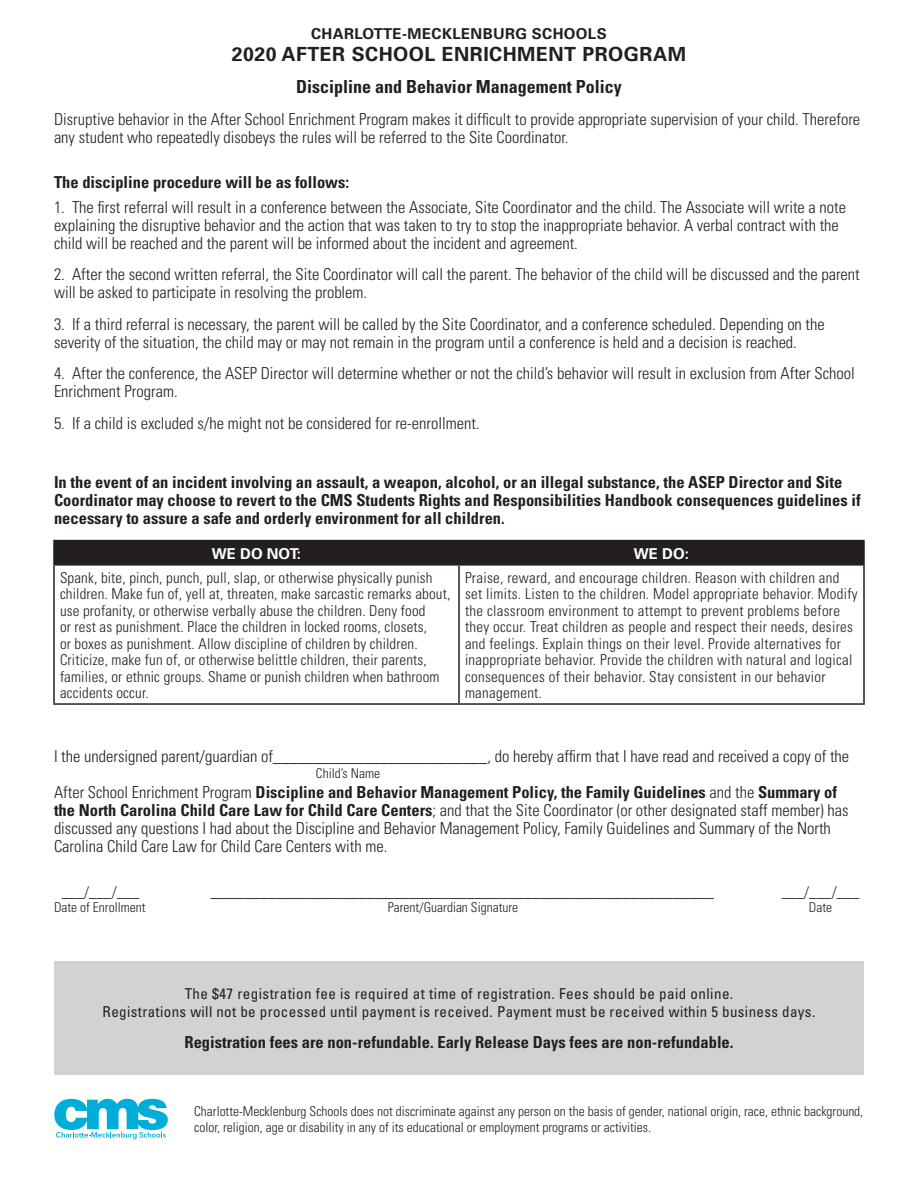
<style>
.page{position:relative;width:918px;height:1188px;background:#fff}
.page>*{position:absolute;margin:0;border:0;box-sizing:border-box;transform-origin:0 0}
.t1{font:700 19.5px "Univers";letter-spacing:.025em;color:#231f20}
.t2{font:700 condensed 18px "Univers";color:#231f20}
.t3{font:300 condensed 16.5px/18px "Univers";color:#231f20}
.t4{font:700 condensed 16.5px/18px "Univers";color:#231f20}
.t5{font:300 condensed 15px/16.5px "Univers";letter-spacing:.02em;color:#231f20}
.Paragraph_Style_5{font:condensed 15px/18px "Univers";letter-spacing:.025em;color:#231f20;text-align:center}
.t6{font:700 15px "Univers";letter-spacing:.025em;color:#231f20}
.t7{font:700 15px "Univers";color:#fff}
.t8{font:300 condensed 13.5px/16.5px "Univers";color:#231f20}
.s1{font-weight:700}
</style>
<div class="page">
<div style="left:54px;top:961px;width:810px;height:113px;background:#d1d2d4"></div>
<svg style="left:54px;top:1099px;width:114px;height:40px"></svg>
<div style="left:55px;top:541px;width:808px;height:23px;background:#231f20"></div>
<hr style="left:53px;top:540px;width:406px;height:1px;background:#231f20">
<hr style="left:53px;top:541px;width:2px;height:23px;background:#231f20">
<hr style="left:459px;top:540px;width:406px;height:1px;background:#231f20">
<hr style="left:458px;top:541px;width:2px;height:23px;background:#231f20">
<hr style="left:863px;top:541px;width:2px;height:23px;background:#231f20">
<hr style="left:53px;top:564px;width:406px;height:2px;background:#231f20">
<hr style="left:53px;top:566px;width:2px;height:137px;background:#231f20">
<hr style="left:459px;top:564px;width:406px;height:2px;background:#231f20">
<hr style="left:458px;top:566px;width:2px;height:137px;background:#231f20">
<hr style="left:863px;top:566px;width:2px;height:137px;background:#231f20">
<hr style="left:53px;top:703px;width:406px;height:2px;background:#231f20">
<hr style="left:459px;top:703px;width:406px;height:2px;background:#231f20">
<p class="t6" style="left:311px;top:24px;width:297px">CHARLOTTE-MECKLENBURG SCHOOLS</p>
<p class="t1" style="left:232px;top:42px;width:456px">2020 AFTER SCHOOL ENRICHMENT PROGRAM</p>
<p class="t2" style="left:296px;top:76px;width:327px">Discipline and Behavior Management Policy</p>
<p class="t3" style="left:54px;top:110px;width:808px">Disruptive behavior in the After School Enrichment Program makes it difficult to provide appropriate supervision of your child. Therefore any student who repeatedly disobeys the rules will be referred to the Site Coordinator.</p>
<p class="t4" style="left:54px;top:173px;width:297px">The discipline procedure will be as follows:</p>
<p class="t3" style="left:54px;top:198px;width:794px">1. The first referral will result in a conference between the Associate, Site Coordinator and the child. The Associate will write a note explaining the disruptive behavior and the action that was taken to try to stop the inappropriate behavior. A verbal contract with the child will be reached and the parent will be informed about the incident and agreement.</p>
<p class="t3" style="left:54px;top:265px;width:807px">2. After the second written referral, the Site Coordinator will call the parent. The behavior of the child will be discussed and the parent will be asked to participate in resolving the problem.</p>
<p class="t3" style="left:54px;top:315px;width:772px">3. If a third referral is necessary, the parent will be called by the Site Coordinator, and a conference scheduled. Depending on the severity of the situation, the child may or may not remain in the program until a conference is held and a decision is reached.</p>
<p class="t3" style="left:54px;top:364px;width:802px">4. After the conference, the ASEP Director will determine whether or not the child’s behavior will result in exclusion from After School<br>Enrichment Program.</p>
<p class="t3" style="left:54px;top:414px;width:427px">5. If a child is excluded s/he might not be considered for re-enrollment.</p>
<p class="t4" style="left:54px;top:473px;width:808px">In the event of an incident involving an assault, a weapon, alcohol, or an illegal substance, the ASEP Director and Site<br>Coordinator may choose to revert to the CMS Students Rights and Responsibilities Handbook consequences guidelines if necessary to assure a safe and orderly environment for all children.</p>
<p class="t7" style="left:212px;top:544px;width:91px">WE DO NOT:</p>
<p class="t7" style="left:634px;top:544px;width:57px">WE DO:</p>
<p class="t5" style="left:60px;top:569px;width:392px">Spank, bite, pinch, punch, pull, slap, or otherwise physically punish children. Make fun of, yell at, threaten, make sarcastic remarks about, use profanity, or otherwise verbally abuse the children. Deny food<br>or rest as punishment. Place the children in locked rooms, closets,<br>or boxes as punishment. Allow discipline of children by children.<br>Criticize, make fun of, or otherwise belittle children, their parents, families, or ethnic groups. Shame or punish children when bathroom accidents occur.</p>
<p class="t5" style="left:465px;top:569px;width:394px">Praise, reward, and encourage children. Reason with children and set limits. Listen to the children. Model appropriate behavior. Modify the classroom environment to attempt to prevent problems before they occur. Treat children as people and respect their needs, desires and feelings. Explain things on their level. Provide alternatives for inappropriate behavior. Provide the children with natural and logical consequences of their behavior. Stay consistent in our behavior management.</p>
<p class="t3" style="left:54px;top:747px;width:797px">I the undersigned parent/guardian of__________________________, do hereby affirm that I have read and received a copy of the</p>
<p class="t8" style="left:316px;top:765px;width:66px">Child’s Name</p>
<p class="t3" style="left:54px;top:783px;width:796px">After School Enrichment Program <span class="s1">Discipline and Behavior Management Policy, the Family Guidelines</span> and the <span class="s1">Summary of the North Carolina Child Care Law for Child Care Centers</span>; and that the Site Coordinator (or other designated staff member) has discussed any questions I had about the Discipline and Behavior Management Policy, Family Guidelines and Summary of the North Carolina Child Care Law for Child Care Centers with me.</p>
<p class="t5" style="left:62px;top:883px;width:79px">___/___/___</p>
<p class="t3" style="left:211px;top:882px;width:505px">_____________________________________________________________</p>
<p class="t5" style="left:782px;top:883px;width:79px">___/___/___</p>
<p class="t8" style="left:54px;top:899px;width:93px">Date of Enrollment</p>
<p class="t8" style="left:388px;top:899px;width:132px">Parent/Guardian Signature</p>
<p class="t8" style="left:809px;top:899px;width:25px">Date</p>
<p class="Paragraph_Style_5" style="left:103px;top:984px;width:714px">The $47 registration fee is required at time of registration. Fees should be paid online.<br>Registrations will not be processed until payment is received. Payment must be received within 5 business days.</p>
<p class="t4" style="left:185px;top:1033px;width:551px">Registration fees are non-refundable. Early Release Days fees are non-refundable.</p>
<p class="t8" style="left:194px;top:1103px;width:671px">Charlotte-Mecklenburg Schools does not discriminate against any person on the basis of gender, national origin, race, ethnic background, color, religion, age or disability in any of its educational or employment programs or activities.</p>
</div>
